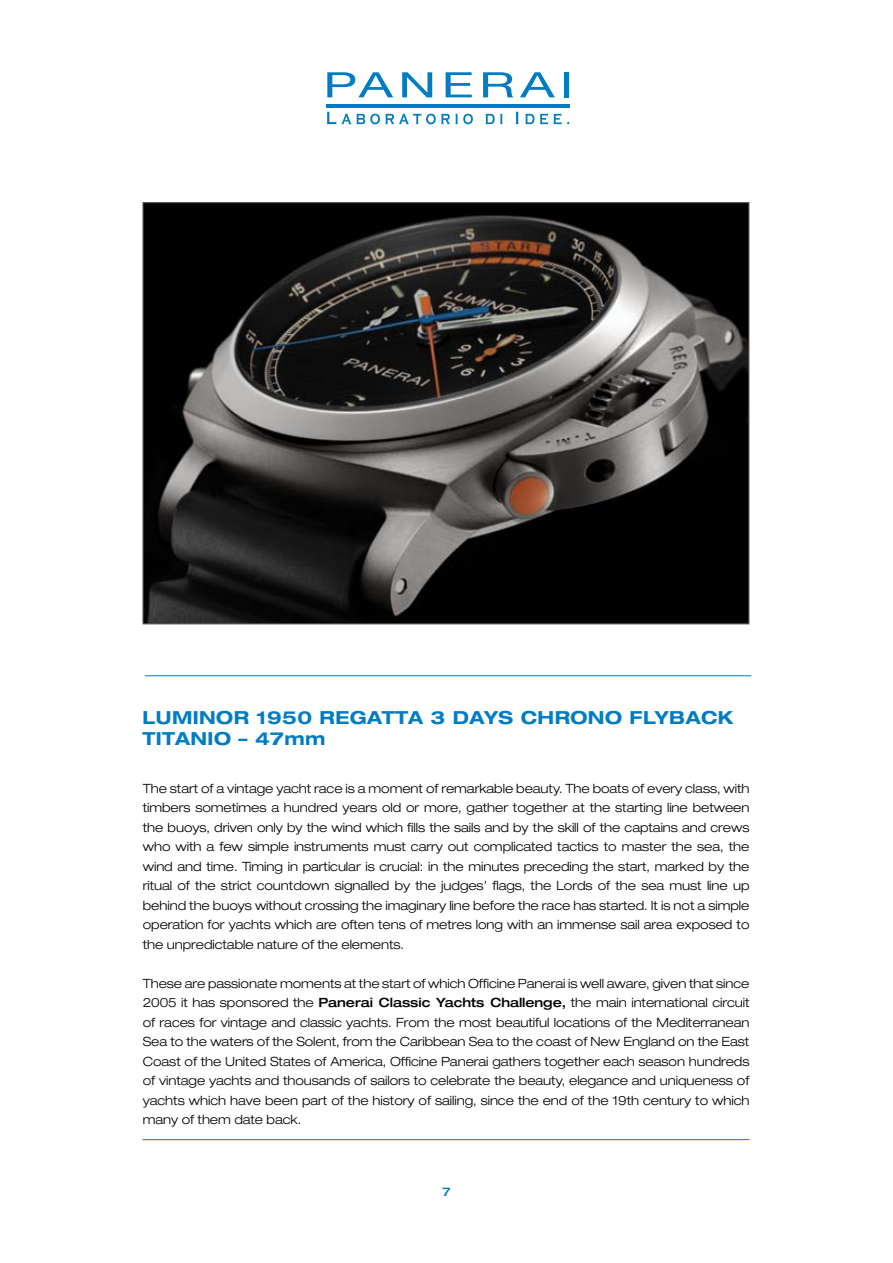
<style>
.page{position:relative;width:893px;height:1263px;background:#fff}
.page>*{position:absolute;margin:0;border:0;box-sizing:border-box;transform-origin:0 0}
.t1{font:700 expanded 18px/21px "Helvetica Neue";letter-spacing:.025em;color:#007cc3}
.t2{font:300 expanded 12.75px/19.5px "Helvetica Neue";letter-spacing:-.005em;color:#000;text-align:justify}
.t3{font:500 expanded 12px "Helvetica Neue";color:#007cc3}
.s1{font-weight:500}
</style>
<div class="page">
<svg style="left:327px;top:72px;width:66px;height:25px"></svg>
<svg style="left:402px;top:72px;width:30px;height:25px"></svg>
<svg style="left:446px;top:72px;width:26px;height:25px"></svg>
<svg style="left:483px;top:72px;width:30px;height:25px"></svg>
<svg style="left:520px;top:72px;width:35px;height:25px"></svg>
<div style="left:564px;top:72px;width:5px;height:25px;background:#007cc3"></div>
<hr style="left:326px;top:104px;width:244px;height:3px;background:#007cc3">
<svg style="left:327px;top:112px;width:146px;height:13px"></svg>
<svg style="left:485px;top:114px;width:18px;height:10px"></svg>
<svg style="left:516px;top:112px;width:3px;height:12px"></svg>
<svg style="left:525px;top:114px;width:9px;height:10px"></svg>
<svg style="left:540px;top:113px;width:29px;height:12px"></svg>
<hr style="left:142px;top:1139px;width:607px;height:1px;background:#007cc3">
<hr style="left:145px;top:675px;width:606px;height:1px;background:#007cc3">
<img style="left:144px;top:204px;width:603px;height:418px">
<h1 class="t1" style="left:142px;top:706px;width:593px">LUMINOR 1950 REGATTA 3 DAYS CHRONO FLYBACK<br>TITANIO – 47mm</h1>
<p class="t2" style="left:143px;top:778px;width:608px">The start of a vintage yacht race is a moment of remarkable beauty. The boats of every class, with timbers sometimes a hundred years old or more, gather together at the starting line between the buoys, driven only by the wind which fills the sails and by the skill of the captains and crews who with a few simple instruments must carry out complicated tactics to master the sea, the wind and time. Timing in particular is crucial: in the minutes preceding the start, marked by the ritual of the strict countdown signalled by the judges’ flags, the Lords of the sea must line up behind the buoys without crossing the imaginary line before the race has started. It is not a simple operation for yachts which are often tens of metres long with an immense sail area exposed to the unpredictable nature of the elements.</p>
<p class="t2" style="left:143px;top:973px;width:608px">These are passionate moments at the start of which Officine Panerai is well aware, given that since 2005 it has sponsored the <span class="s1">Panerai Classic Yachts Challenge,</span> the main international circuit of races for vintage and classic yachts. From the most beautiful locations of the Mediterranean Sea to the waters of the Solent, from the Caribbean Sea to the coast of New England on the East Coast of the United States of America, Officine Panerai gathers together each season hundreds of vintage yachts and thousands of sailors to celebrate the beauty, elegance and uniqueness of yachts which have been part of the history of sailing, since the end of the 19th century to which many of them date back.</p>
<p class="t3" style="left:442px;top:1184px;width:10px">7</p>
</div>
